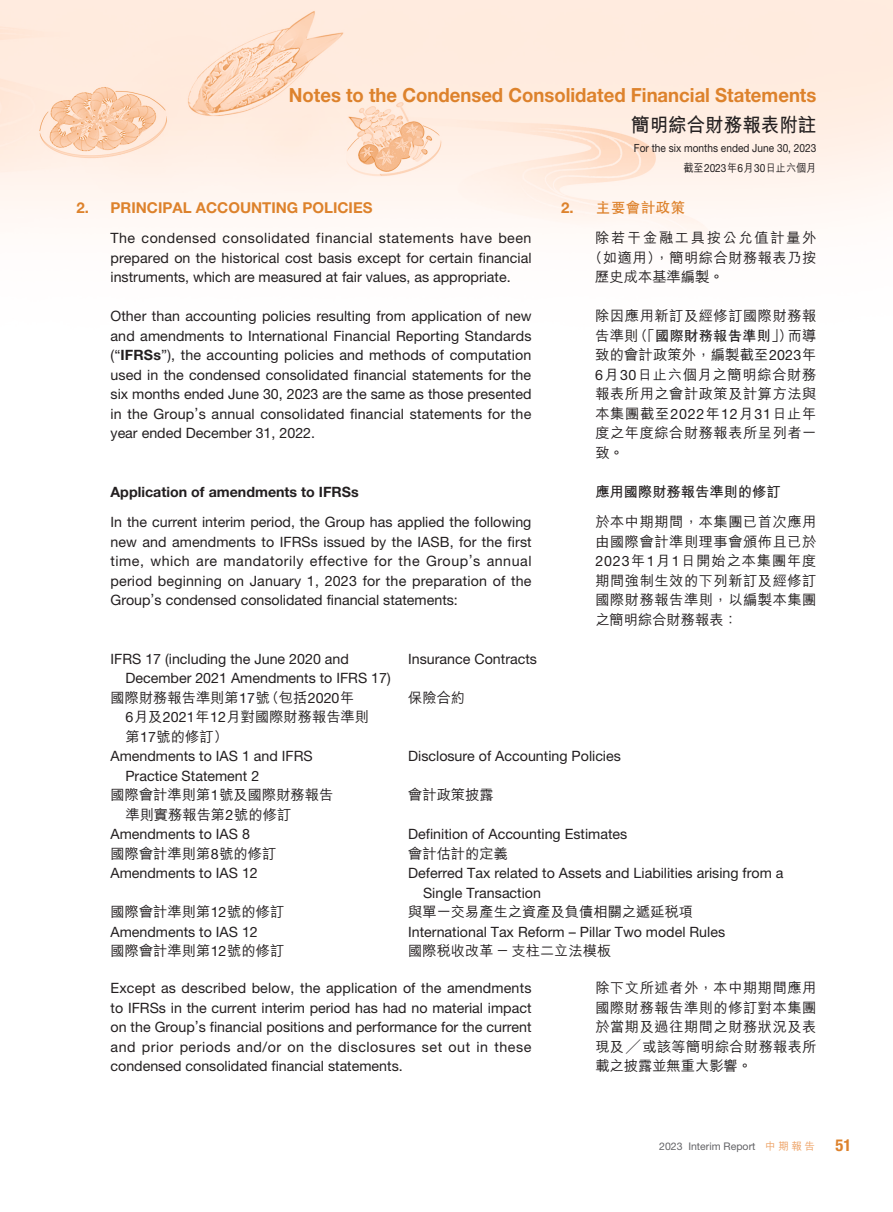
<style>
.page{position:relative;width:893px;height:1212px;background:#fff}
.page>*{position:absolute;margin:0;border:0;box-sizing:border-box;transform-origin:0 0}
.t1{font:700 19.5px "Helvetica Neue LT Std";color:#dd822c;scale:.95 1}
.t2{font:700 19.5px "M Hei HK";color:#231f20;scale:.95 1}
.t3{font:700 15px "Helvetica Neue LT Std";color:#dd822c}
.t4{font:700 15px "C Hei 2 HK";color:#dd822c}
.t5{font:14.25px/19.5px "Helvetica Neue LT Std";color:#231f20;text-align:justify}
.t6{font:500 14.25px/19.5px "M Hei HK";color:#231f20;text-align:justify}
.t7{font:700 14.25px "Helvetica Neue LT Std";color:#231f20}
.t8{font:500 14.25px "M Hei HK";letter-spacing:.035em;color:#231f20}
.t9{font:500 14.25px "M Hei HK";letter-spacing:.115em;color:#231f20}
.t10{font:700 14.25px "M Hei HK";color:#231f20}
.t11{font:11.25px "Helvetica Neue LT Std";color:#231f20;scale:.9 1}
.t12{font:500 11.25px "M Hei HK";color:#231f20;scale:.9 1}
.t13{font:10.5px "Helvetica Neue LT Std";color:#636366}
.s1{font-family:"Helvetica Neue LT Std";font-weight:400}
.s2{font-weight:700}
.s3{font-family:"Helvetica Neue LT Std"}
.s4{font-family:"C Hei 2 HK";font-weight:700}
.s5{font-family:"M Hei HK";font-weight:500;color:#eda062}
.s6{font-weight:700;font-stretch:condensed;font-size:16.5px;color:#dd822c}
</style>
<div class="page">
<img style="left:0;top:0;width:893px;height:240px">
<h1 class="t1" style="left:289px;top:83px;width:557px">Notes to the Condensed Consolidated Financial Statements</h1>
<h1 class="t2" style="left:631px;top:111px;width:196px">簡明綜合財務報表附註</h1>
<p class="t11" style="left:634px;top:141px;width:204px">For the six months ended June 30, 2023</p>
<p class="t12" style="left:683px;top:159px;width:149px">截至<span class="s1">2023</span>年<span class="s1">6</span>月<span class="s1">30</span>日止六個月</p>
<p class="t3" style="left:77px;top:199px;width:297px">2. PRINCIPAL ACCOUNTING POLICIES</p>
<p class="t5" style="left:111px;top:228px;width:423px">The condensed consolidated financial statements have been prepared on the historical cost basis except for certain financial instruments, which are measured at fair values, as appropriate.</p>
<p class="t5" style="left:111px;top:306px;width:423px">Other than accounting policies resulting from application of new and amendments to International Financial Reporting Standards (“<span class="s2">IFRSs</span>”), the accounting policies and methods of computation used in the condensed consolidated financial statements for the six months ended June 30, 2023 are the same as those presented in the Group’s annual consolidated financial statements for the year ended December 31, 2022.</p>
<p class="t4" style="left:561px;top:197px;width:126px"><span class="s3">2.</span> 主要會計政策</p>
<p class="t9" style="left:595px;top:228px;width:223px">除若干金融工具按公允值計量外</p>
<p class="t8" style="left:588px;top:247px;width:230px">（如適用），簡明綜合財務報表乃按</p>
<p class="t6" style="left:595px;top:266px;width:130px">歷史成本基準編製。</p>
<p class="t6" style="left:595px;top:305px;width:223px">除因應用新訂及經修訂國際財務報告準則（「<span class="s4">國際財務報告準則</span>」）而導致的會計政策外，編製截至<span class="s1">2023</span>年<span class="s1">6</span>月<span class="s1">30</span>日止六個月之簡明綜合財務報表所用之會計政策及計算方法與本集團截至<span class="s1">2022</span>年<span class="s1">12</span>月<span class="s1">31</span>日止年度之年度綜合財務報表所呈列者一致。</p>
<p class="t10" style="left:595px;top:481px;width:187px">應用國際財務報告準則的修訂</p>
<p class="t6" style="left:595px;top:511px;width:223px">於本中期期間，本集團已首次應用由國際會計準則理事會頒佈且已於<span class="s1">2023</span>年<span class="s1">1</span>月<span class="s1">1</span>日開始之本集團年度期間強制生效的下列新訂及經修訂國際財務報告準則，以編製本集團之簡明綜合財務報表：</p>
<p class="t7" style="left:111px;top:483px;width:250px">Application of amendments to IFRSs</p>
<p class="t5" style="left:111px;top:512px;width:423px">In the current interim period, the Group has applied the following new and amendments to IFRSs issued by the IASB, for the first time, which are mandatorily effective for the Group’s annual period beginning on January 1, 2023 for the preparation of the Group’s condensed consolidated financial statements:</p>
<p class="t5" style="left:125px;top:648px;width:267px;text-indent:-15px">IFRS 17 (including the June 2020 and<br>December 2021 Amendments to IFRS 17)</p>
<p class="t5" style="left:408px;top:648px;width:130px">Insurance Contracts</p>
<p class="t6" style="left:125px;top:686px;width:245px;text-align:left;text-indent:-15px">國際財務報告準則第<span class="s1">17</span>號（包括<span class="s1">2020</span>年<br><span class="s1">6</span>月及<span class="s1">2021</span>年<span class="s1">12</span>月對國際財務報告準則第<span class="s1">17</span>號的修訂）</p>
<p class="t6" style="left:408px;top:686px;width:58px">保險合約</p>
<p class="t5" style="left:125px;top:746px;width:189px;text-indent:-15px">Amendments to IAS 1 and IFRS<br>Practice Statement 2</p>
<p class="t5" style="left:408px;top:746px;width:214px">Disclosure of Accounting Policies</p>
<p class="t6" style="left:125px;top:784px;width:209px;text-indent:-15px">國際會計準則第<span class="s1">1</span>號及國際財務報告準則實務報告第<span class="s1">2</span>號的修訂</p>
<p class="t6" style="left:408px;top:784px;width:87px">會計政策披露</p>
<p class="t5" style="left:111px;top:824px;width:141px">Amendments to IAS 8</p>
<p class="t5" style="left:408px;top:824px;width:221px">Definition of Accounting Estimates</p>
<p class="t6" style="left:111px;top:842px;width:167px">國際會計準則第<span class="s1">8</span>號的修訂</p>
<p class="t6" style="left:408px;top:842px;width:101px">會計估計的定義</p>
<p class="t5" style="left:111px;top:863px;width:149px">Amendments to IAS 12</p>
<p class="t5" style="left:423px;top:863px;width:362px;text-indent:-15px">Deferred Tax related to Assets and Liabilities arising from a<br>Single Transaction</p>
<p class="t6" style="left:111px;top:901px;width:175px">國際會計準則第<span class="s1">12</span>號的修訂</p>
<p class="t6" style="left:408px;top:901px;width:286px">與單一交易產生之資產及負債相關之遞延稅項</p>
<p class="t5" style="left:111px;top:921px;width:149px">Amendments to IAS 12</p>
<p class="t5" style="left:408px;top:921px;width:318px">International Tax Reform – Pillar Two model Rules</p>
<p class="t6" style="left:111px;top:940px;width:175px">國際會計準則第<span class="s1">12</span>號的修訂</p>
<p class="t6" style="left:408px;top:940px;width:205px">國際稅收改革－支柱二立法模板</p>
<p class="t5" style="left:111px;top:978px;width:422px">Except as described below, the application of the amendments to IFRSs in the current interim period has had no material impact on the Group’s financial positions and performance for the current and prior periods and/or on the disclosures set out in these condensed consolidated financial statements.</p>
<p class="t6" style="left:595px;top:977px;width:223px">除下文所述者外，本中期期間應用國際財務報告準則的修訂對本集團於當期及過往期間之財務狀況及表現及╱或該等簡明綜合財務報表所載之披露並無重大影響。</p>
<p class="t13" style="left:659px;top:1139px;width:194px">2023 Interim Report <span class="s5">中期報告</span> <span class="s6">51</span></p>
</div>
